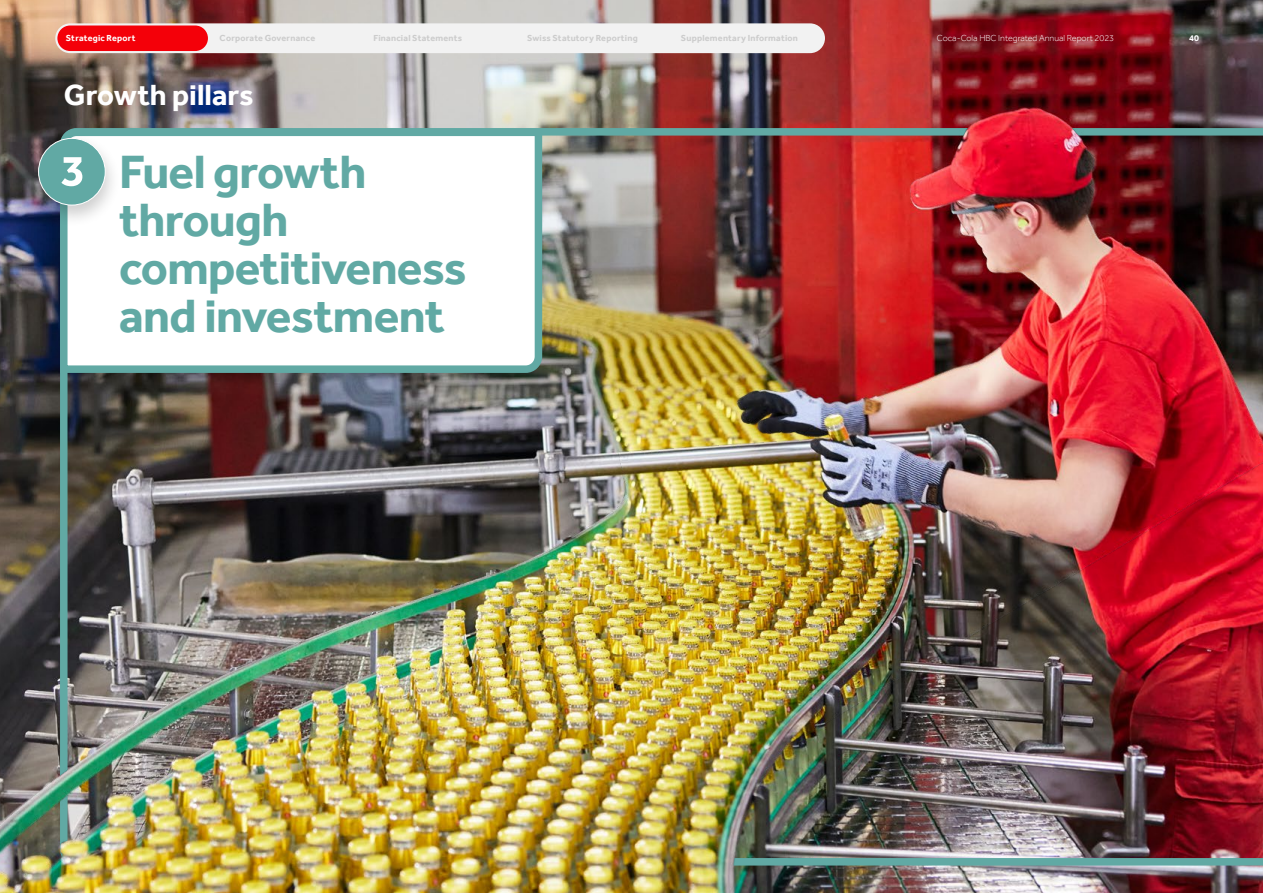
<style>
.page{position:relative;width:1263px;height:893px;background:#fff}
.page>*{position:absolute;margin:0;border:0;box-sizing:border-box;transform-origin:0 0}
.t1{font:700 48px/48px "Effra";letter-spacing:-.015em;color:#61a9a4}
.t2{font:700 30px "Effra";color:#fff}
.t3{font:700 9px "Effra";letter-spacing:.025em;color:#ccc}
.t4{font:300 9px "Effra";color:#fff}
.t5{font:700 9px "Effra";letter-spacing:.025em;color:#fff}
</style>
<div class="page">
<img style="left:0;top:0;width:1263px;height:893px">
<img style="left:56px;top:124px;width:1207px;height:745px">
<svg style="left:56px;top:125px;width:490px;height:252px"></svg>
<div style="left:26px;top:133px;width:96px;height:95px;background:#000;opacity:.2"></div>
<div style="left:39px;top:138px;width:66px;height:67px;background:#61a9a4;border-radius:50%"></div>
<div style="left:38px;top:138px;width:68px;height:67px;border:1px solid #fff;border-radius:50%"></div>
<svg style="left:61px;top:157px;width:21px;height:29px"></svg>
<div style="left:55px;top:23px;width:770px;height:30px;background:#f2f2f2;border-radius:15px"></div>
<div style="left:57px;top:26px;width:151px;height:25px;background:#f40009;border-radius:13px"></div>
<p class="t5" style="left:66px;top:33px;width:71px">Strategic Report</p>
<p class="t3" style="left:220px;top:33px;width:97px">Corporate Governance</p>
<p class="t3" style="left:373px;top:33px;width:90px">Financial Statements</p>
<p class="t3" style="left:527px;top:33px;width:112px">Swiss Statutory Reporting</p>
<p class="t3" style="left:681px;top:33px;width:119px">Supplementary Information</p>
<p class="t4" style="left:937px;top:33px;width:179px">Coca-Cola HBC Integrated Annual Report 2023</p>
<p class="t5" style="left:1189px;top:33px;width:12px">40</p>
<h2 class="t2" style="left:64px;top:77px;width:191px">Growth pillars</h2>
<h1 class="t1" style="left:119px;top:148px;width:349px">Fuel growth through competitiveness and investment</h1>
</div>
